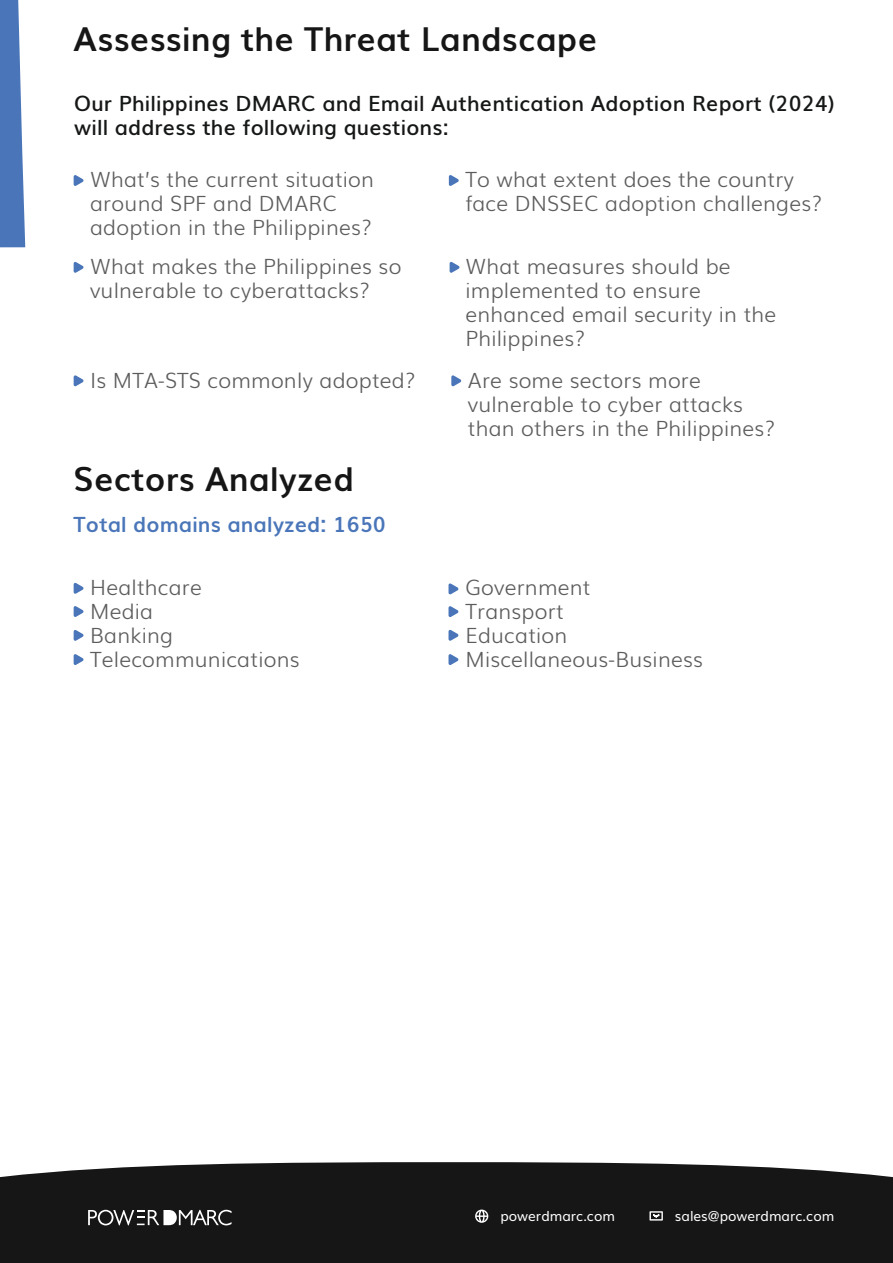
<style>
.page{position:relative;width:893px;height:1263px;background:#fff}
.page>*{position:absolute;margin:0;border:0;box-sizing:border-box;transform-origin:0 0}
.t1{font:700 33px "Muli";letter-spacing:.01em;color:#161616}
.t2{font:300 21px/24px "Muli";letter-spacing:.01em;color:#5d5d5e}
.t3{font:600 21px/24px "Muli";letter-spacing:.01em;color:#161717}
.t4{font:700 21px "Muli";letter-spacing:.01em;color:#4a76b9}
.t5{font:13.65px "Muli";color:#fff}
</style>
<div class="page">
<svg style="left:0;top:0;width:25px;height:248px;background:#6388c2"></svg>
<div style="left:0;top:1162px;width:893px;height:101px;background:#161616"></div>
<svg style="left:649px;top:1211px;width:14px;height:9px"></svg>
<svg style="left:475px;top:1209px;width:13px;height:14px"></svg>
<svg style="left:88px;top:1210px;width:144px;height:15px"></svg>
<svg style="left:74px;top:582px;width:10px;height:12px"></svg>
<svg style="left:74px;top:606px;width:10px;height:11px"></svg>
<svg style="left:74px;top:630px;width:10px;height:11px"></svg>
<svg style="left:74px;top:654px;width:10px;height:11px"></svg>
<svg style="left:448px;top:654px;width:11px;height:11px"></svg>
<svg style="left:448px;top:583px;width:11px;height:12px"></svg>
<svg style="left:448px;top:629px;width:11px;height:12px"></svg>
<svg style="left:448px;top:606px;width:11px;height:11px"></svg>
<svg style="left:74px;top:175px;width:10px;height:11px"></svg>
<svg style="left:449px;top:175px;width:10px;height:11px"></svg>
<svg style="left:74px;top:262px;width:10px;height:11px"></svg>
<svg style="left:450px;top:262px;width:10px;height:11px"></svg>
<svg style="left:74px;top:375px;width:10px;height:12px"></svg>
<svg style="left:451px;top:375px;width:10px;height:12px"></svg>
<h1 class="t1" style="left:74px;top:13px;width:525px">Assessing the Threat Landscape</h1>
<p class="t3" style="left:74px;top:89px;width:762px">Our Philippines DMARC and Email Authentication Adoption Report (2024) will address the following questions:</p>
<p class="t2" style="left:90px;top:166px;width:285px">What’s the current situation around SPF and DMARC adoption in the Philippines?</p>
<p class="t2" style="left:465px;top:166px;width:359px">To what extent does the country face DNSSEC adoption challenges?</p>
<p class="t2" style="left:90px;top:253px;width:313px">What makes the Philippines so vulnerable to cyberattacks?</p>
<p class="t2" style="left:465px;top:253px;width:312px">What measures should be implemented to ensure enhanced email security in the<br>Philippines?</p>
<p class="t2" style="left:90px;top:367px;width:327px">Is MTA-STS commonly adopted?</p>
<p class="t2" style="left:468px;top:367px;width:309px">Are some sectors more vulnerable to cyber attacks than others in the Philippines?</p>
<h1 class="t1" style="left:74px;top:453px;width:282px">Sectors Analyzed</h1>
<p class="t4" style="left:74px;top:507px;width:314px">Total domains analyzed: 1650</p>
<p class="t2" style="left:90px;top:574px;width:211px">Healthcare<br>Media<br>Banking<br>Telecommunications</p>
<p class="t2" style="left:465px;top:574px;width:239px">Government<br>Transport<br>Education<br>Miscellaneous-Business</p>
<p class="t5" style="left:500px;top:1205px;width:116px">powerdmarc.com</p>
<p class="t5" style="left:675px;top:1204px;width:161px">sales@powerdmarc.com</p>
</div>
